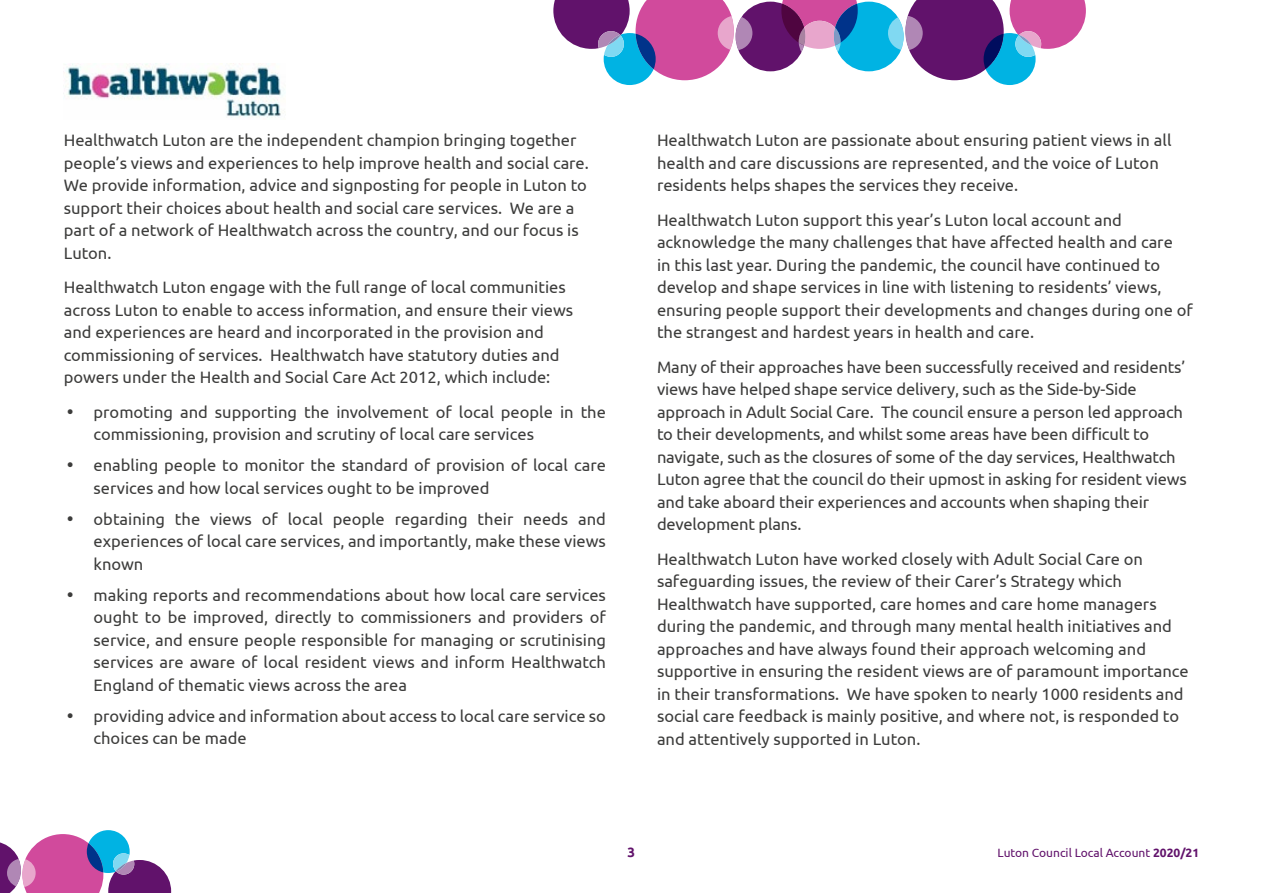
<style>
.page{position:relative;width:1263px;height:893px;background:#fff}
.page>*{position:absolute;margin:0;border:0;box-sizing:border-box;transform-origin:0 0}
.body{font:16.5px/22.5px "Ubuntu";color:#3c3c3b}
.body-2{font:16.5px/22.5px "Ubuntu 2";letter-spacing:-.01em;color:#3c3c3b}
.t1{font:700 13.5px "Ubuntu";color:#61126b}
.t2{font:12px "Ubuntu";color:#61126b}
.s1{font-family:"Ubuntu 2"}
.s2{font-family:"Ubuntu"}
.s3{font-weight:700}
</style>
<div class="page">
<svg style="left:0;top:830px;width:171px;height:63px"></svg>
<div style="left:834px;top:2px;width:70px;height:69px;background:#00b3e3;border-radius:50%"></div>
<div style="left:735px;top:2px;width:70px;height:69px;background:#61126b;border-radius:50%"></div>
<svg style="left:888px;top:0;width:198px;height:85px"></svg>
<svg style="left:553px;top:0;width:199px;height:85px"></svg>
<svg style="left:781px;top:0;width:77px;height:63px"></svg>
<img style="left:66px;top:64px;width:219px;height:54px">
<p class="body" style="left:64px;top:128px;width:527px">Healthwatch Luton are the independent champion bringing together <span class="s1">people’s views and experiences to help improve health and social care.<br></span>We provide information, advice and signposting for people in Luton to support their choices about health and social care services. We are a <span class="s1">part of a network of Healthwatch across the country, and our focus is </span>Luton.</p>
<p class="body" style="left:64px;top:276px;width:511px">Healthwatch Luton engage with the full range of local communities across Luton to enable to access information, and ensure their views and experiences are heard and incorporated in the provision and commissioning of services. Healthwatch have statutory duties and powers under the Health and Social Care Act 2012, which include:</p>
<p class="body" style="left:94px;top:400px;width:514px;text-indent:-27px">• promoting and supporting the involvement of local people in the commissioning, provision and scrutiny of local care services</p>
<p class="body" style="left:94px;top:454px;width:514px;text-indent:-27px">• enabling people to monitor the standard of provision of local care services and how local services ought to be improved</p>
<p class="body-2" style="left:94px;top:507px;width:514px;text-align:justify;text-indent:-27px">• <span class="s2">obtaining the views of local people regarding their needs and </span>experiences of local care services, and importantly, make these views known</p>
<p class="body" style="left:94px;top:583px;width:514px;text-align:justify;text-indent:-27px">• <span class="s1">making reports and recommendations about how local care services </span>ought to be improved, directly to commissioners and providers of service, and ensure people responsible for managing or scrutinising services are aware of local resident views and inform Healthwatch England of thematic views across the area</p>
<p class="body" style="left:94px;top:704px;width:514px;text-indent:-27px">• providing advice and information about access to local care service so choices can be made</p>
<p class="body" style="left:657px;top:129px;width:516px">Healthwatch Luton are passionate about ensuring patient views in all health and care discussions are represented, and the voice of Luton residents helps shapes the services they receive.</p>
<p class="body-2" style="left:657px;top:208px;width:537px">Healthwatch Luton support this year’s Luton local account and acknowledge the many challenges that have affected health and care<br><span class="s2">in this last year. During the pandemic, the council have continued to </span>develop and shape services in line with listening to residents’ views, <span class="s2">ensuring people support their developments and changes during one of the strangest and hardest years in health and care.</span></p>
<p class="body-2" style="left:657px;top:355px;width:531px">Many of their approaches have been successfully received and residents’ <span class="s2">views have helped shape service delivery, such as the Side-by-Side approach in Adult Social Care. The council ensure a person led approach </span>to their developments, and whilst some areas have been difficult to <span class="s2">navigate, such as the closures of some of the day services, Healthwatch </span>Luton agree that the council do their upmost in asking for resident views and take aboard their experiences and accounts when shaping their <span class="s2">development plans.</span></p>
<p class="body" style="left:657px;top:547px;width:533px"><span class="s1">Healthwatch Luton have worked closely with Adult Social Care on safeguarding issues, the review of their Carer’s Strategy which </span>Healthwatch have supported, care homes and care home managers during the pandemic, and through many mental health initiatives and approaches and have always found their approach welcoming and supportive in ensuring the resident views are of paramount importance <span class="s1">in their transformations. We have spoken to nearly 1000 residents and social care feedback is mainly positive, and where not, is responded to </span>and attentively supported in Luton.</p>
<p class="t1" style="left:628px;top:844px;width:9px">3</p>
<p class="t2" style="left:997px;top:845px;width:203px">Luton Council Local Account <span class="s3">2020/21</span></p>
</div>
